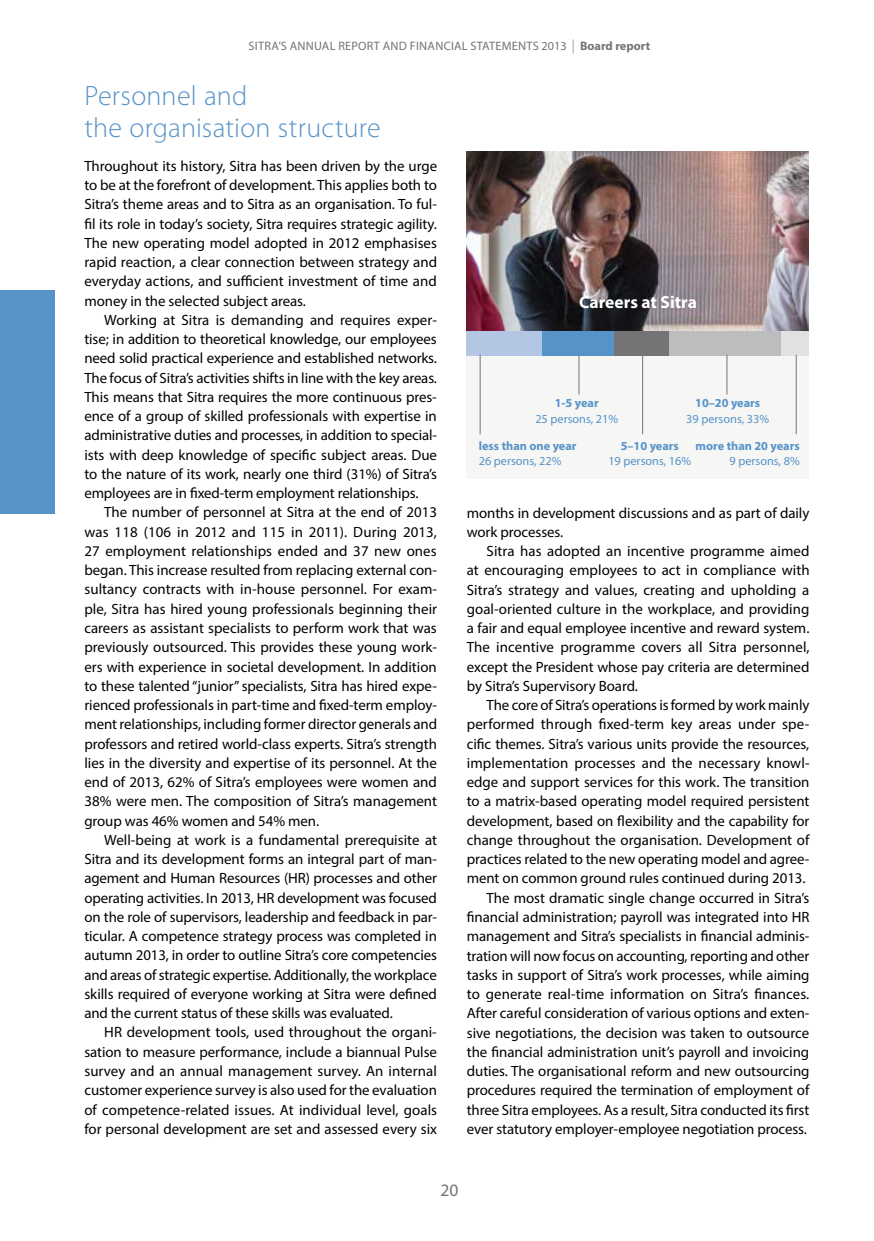
<style>
.page{position:relative;width:874px;height:1241px;background:#fff}
.page>*{position:absolute;margin:0;border:0;box-sizing:border-box;transform-origin:0 0}
.t1{font:300 28px/31.5px "Myriad Pro";letter-spacing:.01em;color:#5693c9}
.t2{font:700 17.5px "Myriad Pro";color:#fff}
.t3{font:17.5px "Myriad Pro";color:#747476}
.t4{font:14.88px/19.2px "Myriad Pro";letter-spacing:-.005em;color:#000;text-align:justify}
.t5{font:12.25px "Myriad Pro";color:#5693c9}
.t6{font:12.25px "Myriad Pro";letter-spacing:.02em;color:#747476}
.t7{font:700 12.25px "Myriad Pro";color:#5693c9}
.s1{font-weight:300;font-size:14px}
.s2{font-weight:700}
</style>
<div class="page">
<div style="left:466px;top:151px;width:342px;height:328px;background:#f6f6f5"></div>
<img style="left:466px;top:151px;width:342px;height:180px">
<div style="left:780px;top:331px;width:28px;height:24px;background:#e1e2e0"></div>
<div style="left:668px;top:331px;width:112px;height:24px;background:#bdbdc0"></div>
<div style="left:613px;top:331px;width:55px;height:24px;background:#747476"></div>
<div style="left:541px;top:331px;width:72px;height:24px;background:#5693c9"></div>
<div style="left:466px;top:331px;width:75px;height:24px;background:#b3c7e4"></div>
<hr style="left:479px;top:355px;width:1px;height:79px;background:#747476">
<hr style="left:578px;top:355px;width:1px;height:39px;background:#747476">
<hr style="left:795px;top:355px;width:1px;height:79px;background:#747476">
<hr style="left:726px;top:355px;width:1px;height:39px;background:#747476">
<hr style="left:642px;top:355px;width:1px;height:79px;background:#747476">
<div style="left:0;top:290px;width:55px;height:223px;background:#5693c9"></div>
<p class="t6" style="left:248px;top:38px;width:403px">SITRA’S ANNUAL REPORT AND FINANCIAL STATEMENTS 2013 <span class="s1">|</span> <span class="s2">Board report</span></p>
<h1 class="t1" style="left:84px;top:80px;width:297px">Personnel and<br>the organisation structure</h1>
<p class="t4" style="left:84px;top:156px;width:354px">Throughout its history, Sitra has been driven by the urge to be at the forefront of development. This applies both to Sitra’s theme areas and to Sitra as an organisation. To ful&shy;fil its role in today’s society, Sitra requires strategic agility.<br>The new operating model adopted in 2012 emphasises rapid reaction, a clear connection between strategy and everyday actions, and sufficient investment of time and money in the selected subject areas.</p>
<p class="t4" style="left:84px;top:310px;width:354px;text-indent:20px">Working at Sitra is demanding and requires exper&shy;tise; in addition to theoretical knowledge, our employees need solid practical experience and established networks.<br>The focus of Sitra’s activities shifts in line with the key areas.<br>This means that Sitra requires the more continuous pres&shy;ence of a group of skilled professionals with expertise in administrative duties and processes, in addition to special&shy;ists with deep knowledge of specific subject areas. Due to the nature of its work, nearly one third (31%) of Sitra’s employees are in fixed-term employment relationships.</p>
<p class="t4" style="left:84px;top:502px;width:354px;text-indent:20px">The number of personnel at Sitra at the end of 2013 was 118 (106 in 2012 and 115 in 2011). During 2013, 27 employment relationships ended and 37 new ones began. This increase resulted from replacing external con&shy;sultancy contracts with in-house personnel. For exam&shy;ple, Sitra has hired young professionals beginning their careers as assistant specialists to perform work that was previously outsourced. This provides these young work&shy;ers with experience in societal development. In addition to these talented “junior” specialists, Sitra has hired expe&shy;rienced professionals in part-time and fixed-term employ&shy;ment relationships, including former director generals and professors and retired world-class experts. Sitra’s strength lies in the diversity and expertise of its personnel. At the end of 2013, 62% of Sitra’s employees were women and 38% were men. The composition of Sitra’s management group was 46% women and 54% men.</p>
<p class="t4" style="left:84px;top:829px;width:354px;text-indent:20px">Well-being at work is a fundamental prerequisite at Sitra and its development forms an integral part of man&shy;agement and Human Resources (HR) processes and other operating activities. In 2013, HR development was focused on the role of supervisors, leadership and feedback in par&shy;ticular. A competence strategy process was completed in autumn 2013, in order to outline Sitra’s core competencies and areas of strategic expertise. Additionally, the workplace skills required of everyone working at Sitra were defined and the current status of these skills was evaluated.</p>
<p class="t4" style="left:84px;top:1022px;width:354px;text-indent:20px">HR development tools, used throughout the organi&shy;sation to measure performance, include a biannual Pulse survey and an annual management survey. An internal customer experience survey is also used for the evaluation of competence-related issues. At individual level, goals for personal development are set and assessed every six</p>
<p class="t2" style="left:579px;top:290px;width:119px">Careers at Sitra</p>
<p class="t7" style="left:554px;top:394px;width:45px">1-5 year</p>
<p class="t5" style="left:535px;top:411px;width:84px">25 persons, 21%</p>
<p class="t7" style="left:695px;top:394px;width:66px">10–20 years</p>
<p class="t5" style="left:686px;top:411px;width:84px">39 persons, 33%</p>
<p class="t7" style="left:478px;top:437px;width:99px">less than one year</p>
<p class="t5" style="left:478px;top:453px;width:84px">26 persons, 22%</p>
<p class="t7" style="left:695px;top:437px;width:106px">more than 20 years</p>
<p class="t5" style="left:729px;top:453px;width:72px">9 persons, 8%</p>
<p class="t7" style="left:620px;top:437px;width:60px">5–10 years</p>
<p class="t5" style="left:608px;top:453px;width:84px">19 persons, 16%</p>
<p class="t4" style="left:466px;top:502px;width:344px">months in development discussions and as part of daily work processes.</p>
<p class="t4" style="left:466px;top:541px;width:344px;text-indent:20px">Sitra has adopted an incentive programme aimed at encouraging employees to act in compliance with Sitra’s strategy and values, creating and upholding a goal-oriented culture in the workplace, and providing a fair and equal employee incentive and reward system.<br>The incentive programme covers all Sitra personnel, except the President whose pay criteria are determined by Sitra’s Supervisory Board.</p>
<p class="t4" style="left:466px;top:695px;width:344px;text-align:right">The core of Sitra’s operations is formed by work mainly performed through fixed-term key areas under spe&shy;cific themes. Sitra’s various units provide the resources, implementation processes and the necessary knowl&shy;edge and support services for this work. The transition to a matrix-based operating model required persistent development, based on flexibility and the capability for change throughout the organisation. Development of practices related to the new operating model and agree&shy;ment on common ground rules continued during 2013.<br>The most dramatic single change occurred in Sitra’s financial administration; payroll was integrated into HR management and Sitra’s specialists in financial adminis&shy;tration will now focus on accounting, reporting and other tasks in support of Sitra’s work processes, while aiming to generate real-time information on Sitra’s finances.<br>After careful consideration of various options and exten&shy;sive negotiations, the decision was taken to outsource the financial administration unit’s payroll and invoicing duties. The organisational reform and new outsourcing procedures required the termination of employment of three Sitra employees. As a result, Sitra conducted its first ever statutory employer-employee negotiation process.</p>
<p class="t3" style="left:440px;top:1179px;width:19px">20</p>
</div>
